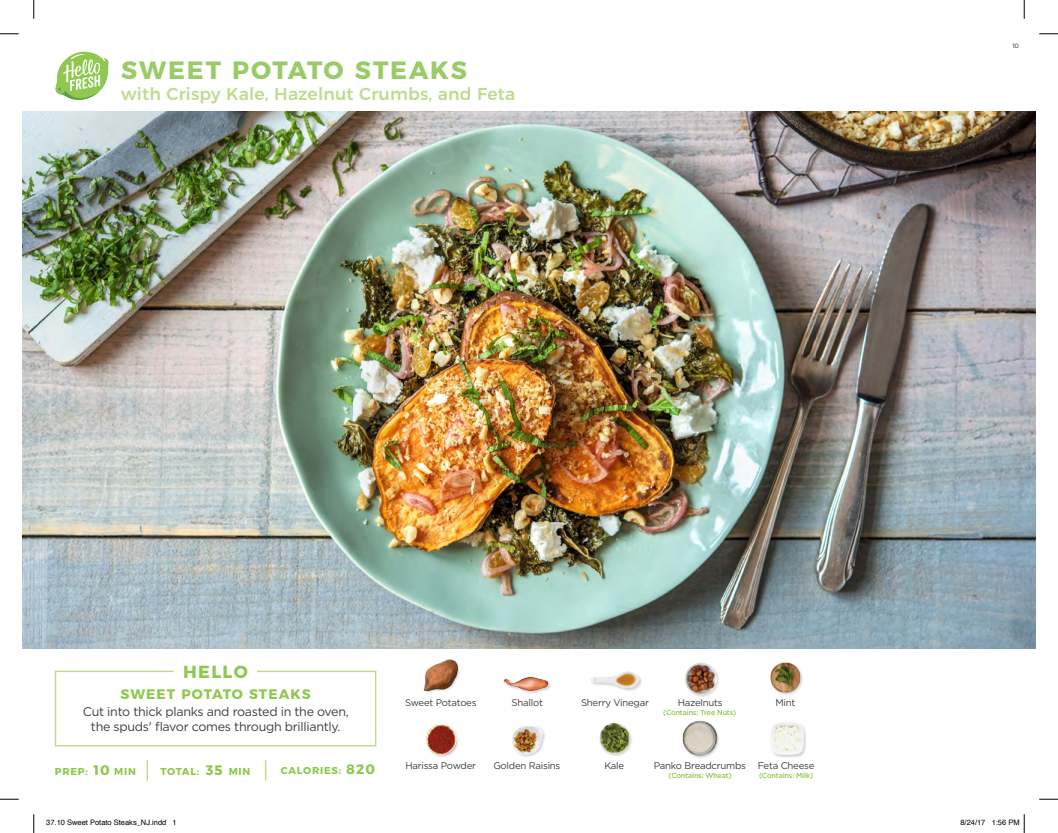
<style>
.page{position:relative;width:1058px;height:833px;background:#fff}
.page>*{position:absolute;margin:0;border:0;box-sizing:border-box;transform-origin:0 0}
.t1{font:700 25px "Montserrat";letter-spacing:.075em;color:#9c6}
.t2{font:700 17.5px "Montserrat";letter-spacing:.075em;color:#8fc84e}
.t3{font:500 17.25px "Montserrat";letter-spacing:.01em;color:#bedb8e}
.t4{font:700 13.75px "Montserrat";letter-spacing:.075em;color:#8fc84e}
.t5{font:12.5px/15px "Gotham";letter-spacing:-.025em;color:#3e3e3f;text-align:center}
.t6{font:700 10px "Montserrat";letter-spacing:.075em;color:#8fc84e}
.t7{font:9.62px "Gotham";letter-spacing:-.025em;color:#3e3e3f}
.t8{font:7.5px "Helvetica";color:#000}
.t9{font:500 7.25px "Gotham";letter-spacing:-.025em;color:#8fc84e}
.t10{font:6.25px "Gotham";color:#231f20}
</style>
<div class="page">
<img style="left:23px;top:112px;width:1012px;height:536px">
<svg style="left:54px;top:670px;width:323px;height:77px"></svg>
<img style="left:423px;top:659px;width:37px;height:34px">
<img style="left:503px;top:676px;width:48px;height:18px">
<img style="left:599px;top:723px;width:33px;height:33px">
<img style="left:685px;top:663px;width:34px;height:34px">
<img style="left:512px;top:726px;width:33px;height:31px">
<img style="left:426px;top:724px;width:32px;height:33px">
<img style="left:591px;top:671px;width:51px;height:20px">
<div style="left:682px;top:720px;width:38px;height:39px;background:#231f20;opacity:.2"></div>
<img style="left:682px;top:720px;width:38px;height:37px">
<img style="left:770px;top:662px;width:33px;height:33px">
<div style="left:770px;top:721px;width:37px;height:37px;background:#231f20;opacity:.2"></div>
<img style="left:770px;top:721px;width:36px;height:35px">
<hr style="left:146px;top:760px;width:2px;height:20px;background:#bedb8e">
<svg style="left:265px;top:760px;width:1px;height:20px"></svg>
<svg style="left:55px;top:51px;width:54px;height:49px"></svg>
<svg style="left:0;top:33px;width:19px;height:2px"></svg>
<svg style="left:1039px;top:33px;width:19px;height:2px"></svg>
<svg style="left:0;top:798px;width:19px;height:2px"></svg>
<svg style="left:1039px;top:798px;width:19px;height:2px"></svg>
<svg style="left:33px;top:0;width:2px;height:19px"></svg>
<svg style="left:33px;top:814px;width:2px;height:19px"></svg>
<svg style="left:1023px;top:0;width:2px;height:19px"></svg>
<svg style="left:1023px;top:814px;width:2px;height:19px"></svg>
<h1 class="t1" style="left:121px;top:50px;width:347px">SWEET POTATO STEAKS</h1>
<h3 class="t3" style="left:121px;top:80px;width:396px">with Crispy Kale, Hazelnut Crumbs, and Feta</h3>
<p class="t10" style="left:1012px;top:42px;width:8px">10</p>
<h2 class="t2" style="left:183px;top:657px;width:66px">HELLO</h2>
<h3 class="t4" style="left:120px;top:683px;width:192px">SWEET POTATO STEAKS</h3>
<p class="t5" style="left:83px;top:703px;width:267px">Cut into thick planks and roasted in the oven, the spuds' flavor comes through brilliantly.</p>
<p class="t7" style="left:405px;top:696px;width:73px">Sweet Potatoes</p>
<p class="t7" style="left:511px;top:696px;width:33px">Shallot</p>
<p class="t7" style="left:581px;top:696px;width:69px">Sherry Vinegar</p>
<p class="t7" style="left:677px;top:696px;width:46px">Hazelnuts</p>
<p class="t9" style="left:663px;top:707px;width:74px">(Contains: Tree Nuts)</p>
<p class="t7" style="left:775px;top:696px;width:21px">Mint</p>
<h3 class="t4" style="left:94px;top:759px;width:18px">10</h3>
<h3 class="t4" style="left:206px;top:759px;width:18px">35</h3>
<h3 class="t4" style="left:346px;top:758px;width:30px">820</h3>
<p class="t6" style="left:55px;top:763px;width:35px">PREP:</p>
<p class="t6" style="left:114px;top:763px;width:23px">MIN</p>
<p class="t6" style="left:161px;top:763px;width:40px">TOTAL:</p>
<p class="t6" style="left:229px;top:763px;width:23px">MIN</p>
<p class="t6" style="left:281px;top:762px;width:62px">CALORIES:</p>
<p class="t7" style="left:405px;top:759px;width:72px">Harissa Powder</p>
<p class="t7" style="left:493px;top:759px;width:69px">Golden Raisins</p>
<p class="t7" style="left:604px;top:759px;width:21px">Kale</p>
<p class="t7" style="left:757px;top:759px;width:58px">Feta Cheese</p>
<p class="t7" style="left:654px;top:759px;width:94px">Panko Breadcrumbs</p>
<p class="t9" style="left:668px;top:770px;width:65px">(Contains: Wheat)</p>
<p class="t9" style="left:759px;top:770px;width:55px">(Contains: Milk)</p>
<p class="t8" style="left:46px;top:817px;width:132px">37.10 Sweet Potato Steaks_NJ.indd 1</p>
<p class="t8" style="left:960px;top:817px;width:61px">8/24/17 1:56 PM</p>
</div>
